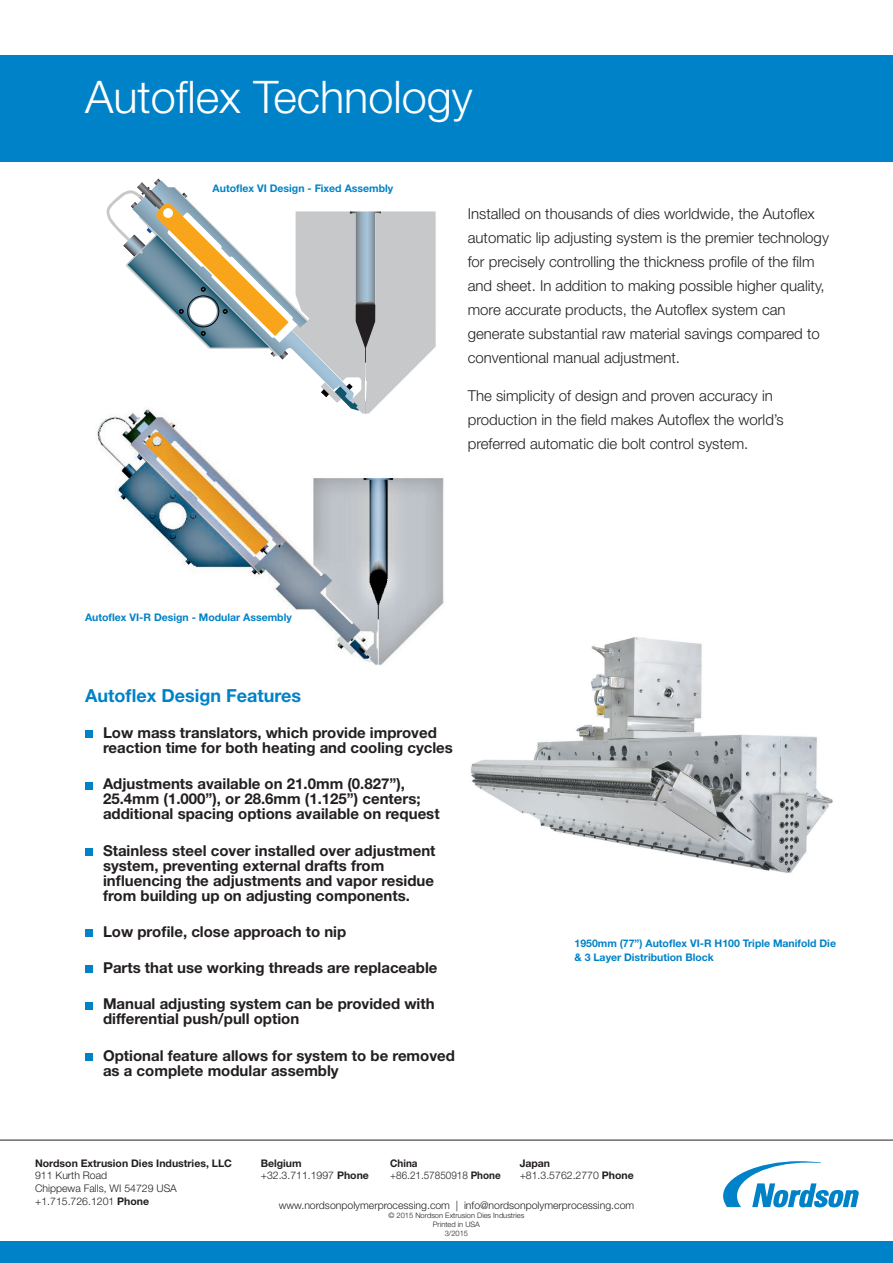
<style>
.page{position:relative;width:893px;height:1263px;background:#fff}
.page>*{position:absolute;margin:0;border:0;box-sizing:border-box;transform-origin:0 0}
.t1{font:300 45px "Helvetica Neue LT Std";color:#fff}
.t2{font:700 18px "Helvetica Neue LT Std";color:#0082c8}
.t3{font:700 15px/15px "Helvetica Neue LT Std";color:#231f20}
.t4{font:300 15px/24px "Helvetica Neue LT Std";color:#231f20}
.t5{font:300 10.5px "Helvetica Neue LT Std";color:#231f20}
.t6{font:700 10.5px/13.5px "Helvetica Neue LT Std";color:#0082c8}
.t7{font:700 10.5px "Helvetica Neue LT Std";color:#231f20}
.t8{font:300 10.5px "Helvetica Neue LT Std";color:#231f20;scale:.94 1}
.t9{font:700 10.5px "Helvetica Neue LT Std";color:#231f20;scale:.94 1}
.t10{font:300 7.5px "Helvetica Neue LT Std";color:#231f20}
.s1{font-weight:700}
</style>
<div class="page">
<div style="left:85px;top:730px;width:8px;height:8px;background:#0082c8"></div>
<div style="left:85px;top:782px;width:8px;height:7px;background:#0082c8"></div>
<div style="left:85px;top:848px;width:8px;height:7px;background:#0082c8"></div>
<div style="left:85px;top:929px;width:8px;height:8px;background:#0082c8"></div>
<div style="left:85px;top:965px;width:8px;height:8px;background:#0082c8"></div>
<div style="left:85px;top:1002px;width:8px;height:7px;background:#0082c8"></div>
<div style="left:85px;top:1053px;width:8px;height:7px;background:#0082c8"></div>
<img style="left:470px;top:637px;width:363px;height:236px">
<img style="left:97px;top:414px;width:347px;height:251px">
<svg style="left:106px;top:179px;width:330px;height:235px"></svg>
<div style="left:0;top:1242px;width:893px;height:21px;background:#0082c8"></div>
<svg style="left:723px;top:1161px;width:136px;height:46px"></svg>
<div style="left:0;top:55px;width:893px;height:107px;background:#0082c8"></div>
<hr style="left:0;top:1140px;width:893px;height:1px;background:#231f20">
<h1 class="t1" style="left:85px;top:69px;width:389px">Autoflex Technology</h1>
<p class="t6" style="left:213px;top:181px;width:182px">Autoflex VI Design - Fixed Assembly</p>
<p class="t4" style="left:468px;top:201px;width:363px">Installed on thousands of dies worldwide, the Autoflex automatic lip adjusting system is the premier technology for precisely controlling the thickness profile of the film and sheet. In addition to making possible higher quality, more accurate products, the Autoflex system can generate substantial raw material savings compared to conventional manual adjustment.</p>
<p class="t4" style="left:468px;top:383px;width:317px">The simplicity of design and proven accuracy in production in the field makes Autoflex the world’s preferred automatic die bolt control system.</p>
<p class="t6" style="left:85px;top:610px;width:208px">Autoflex VI-R Design - Modular Assembly</p>
<p class="t2" style="left:85px;top:684px;width:218px">Autoflex Design Features</p>
<p class="t3" style="left:103px;top:725px;width:351px">Low mass translators, which provide improved reaction time for both heating and cooling cycles</p>
<p class="t3" style="left:103px;top:776px;width:338px">Adjustments available on 21.0mm (0.827”),<br>25.4mm (1.000”), or 28.6mm (1.125”) centers; additional spacing options available on request</p>
<p class="t3" style="left:103px;top:842px;width:334px">Stainless steel cover installed over adjustment system, preventing external drafts from influencing the adjustments and vapor residue from building up on adjusting components.</p>
<p class="t3" style="left:103px;top:924px;width:245px">Low profile, close approach to nip</p>
<p class="t3" style="left:103px;top:960px;width:336px">Parts that use working threads are replaceable</p>
<p class="t3" style="left:103px;top:996px;width:333px">Manual adjusting system can be provided with differential push/pull option</p>
<p class="t3" style="left:103px;top:1047px;width:353px">Optional feature allows for system to be removed as a complete modular assembly</p>
<p class="t6" style="left:575px;top:936px;width:263px">1950mm (77”) Autoflex VI-R H100 Triple Manifold Die &amp; 3 Layer Distribution Block</p>
<p class="t7" style="left:35px;top:1156px;width:198px">Nordson Extrusion Dies Industries, LLC</p>
<p class="t5" style="left:35px;top:1169px;width:74px">911 Kurth Road</p>
<p class="t5" style="left:35px;top:1182px;width:143px">Chippewa Falls, WI 54729 USA</p>
<p class="t5" style="left:35px;top:1194px;width:116px">+1.715.726.1201 <span class="s1">Phone</span></p>
<p class="t5" style="left:279px;top:1198px;width:357px">www.nordsonpolymerprocessing.com | info@nordsonpolymerprocessing.com</p>
<p class="t10" style="left:388px;top:1210px;width:137px">© 2015 Nordson Extrusion Dies Industries</p>
<p class="t10" style="left:433px;top:1219px;width:49px">Printed in USA</p>
<p class="t10" style="left:445px;top:1228px;width:25px">3/2015</p>
<p class="t9" style="left:390px;top:1156px;width:31px">China</p>
<p class="t8" style="left:390px;top:1169px;width:119px">+86.21.57850918 <span class="s1">Phone</span></p>
<p class="t7" style="left:261px;top:1156px;width:42px">Belgium</p>
<p class="t5" style="left:261px;top:1169px;width:110px">+32.3.711.1997 <span class="s1">Phone</span></p>
<p class="t7" style="left:520px;top:1156px;width:32px">Japan</p>
<p class="t5" style="left:520px;top:1169px;width:116px">+81.3.5762.2770 <span class="s1">Phone</span></p>
</div>
